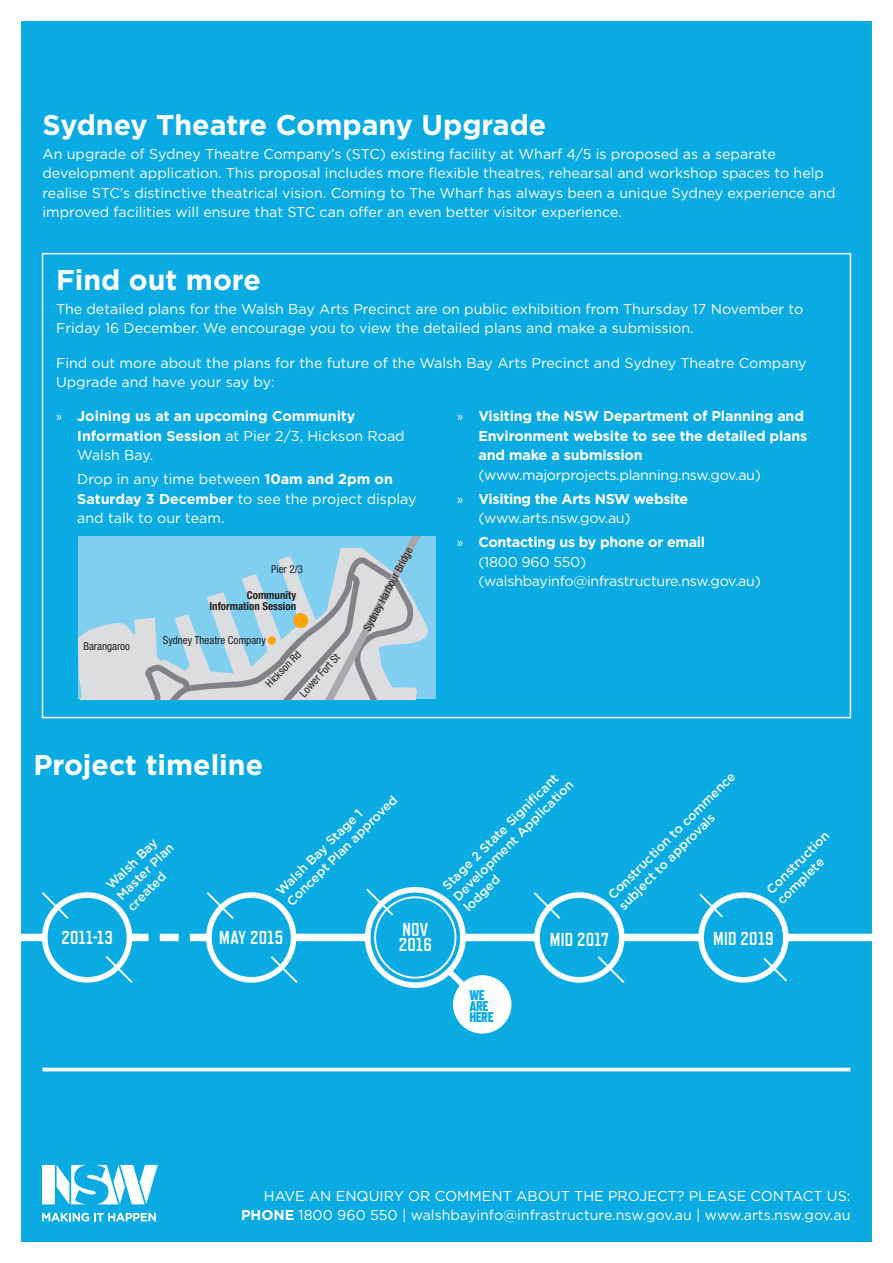
<style>
.page{position:relative;width:893px;height:1263px;background:#fff}
.page>*{position:absolute;margin:0;border:0;box-sizing:border-box;transform-origin:0 0}
.t1{font:700 28.5px "Gotham";color:#fff}
.Poster_Title{font:700 18.75px/15px "Refrigerator Deluxe";letter-spacing:.015em;color:#fff}
.Poster_Body{font:14.25px/19.5px "Gotham";color:#fff}
.t2{font:700 14.25px/19.5px "Gotham";letter-spacing:-.01em;color:#fff}
.Poster_Body_Bullet{font:14.25px/19.5px "Gotham";color:#fff}
.Poster_Body-2{font:14.25px/19.5px "Gotham";letter-spacing:-.02em;color:#fff}
.Poster_Body-3{font:800 14.25px/11.2px "Refrigerator Deluxe";letter-spacing:-.025em;color:#0aabe3}
.Poster_Body-4{font:500 12.75px/15px "Gotham";color:#fff}
.Poster_Body-5{font:condensed 10.95px "Helvetica Neue LT Std";color:#231f20}
.Poster_Body-6{font:700 condensed 10.95px/11.7px "Helvetica Neue LT Std";color:#231f20;text-align:right}
.s1{font-family:"Myriad Pro";font-weight:400}
.s2{font-weight:400}
.s3{font-weight:700}
.s4{font-family:"Myriad Pro"}
</style>
<div class="page">
<div style="left:21px;top:21px;width:851px;height:1221px;background:#0aabe3"></div>
<svg style="left:42px;top:1213px;width:114px;height:8px"></svg>
<svg style="left:42px;top:1165px;width:116px;height:39px"></svg>
<div style="left:42px;top:253px;width:809px;height:465px;border:2px solid #fff"></div>
<svg style="left:79px;top:547px;width:355px;height:152px;background:#a8d5e9"></svg>
<svg style="left:146px;top:536px;width:282px;height:163px;background:#a6cdde"></svg>
<div style="left:293px;top:613px;width:15px;height:15px;background:#ffa300;border-radius:50%"></div>
<div style="left:268px;top:636px;width:8px;height:9px;background:#ffa300;border-radius:50%"></div>
<hr style="left:43px;top:1068px;width:807px;height:3px;background:#fff">
<div style="left:251px;top:934px;width:621px;height:7px;background:#fff"></div>
<svg style="left:132px;top:934px;width:74px;height:7px"></svg>
<div style="left:21px;top:934px;width:66px;height:7px;background:#fff"></div>
<div style="left:537px;top:895px;width:85px;height:85px;background:#0aabe3;border-radius:50%"></div>
<div style="left:534px;top:892px;width:91px;height:91px;border:6px solid #fff;border-radius:50%"></div>
<svg style="left:533px;top:892px;width:29px;height:29px"></svg>
<div style="left:209px;top:895px;width:85px;height:85px;background:#0aabe3;border-radius:50%"></div>
<div style="left:206px;top:892px;width:90px;height:91px;border:6px solid #fff;border-radius:50%"></div>
<svg style="left:206px;top:892px;width:30px;height:29px"></svg>
<svg style="left:269px;top:954px;width:29px;height:29px"></svg>
<svg style="left:596px;top:954px;width:29px;height:29px"></svg>
<svg style="left:423px;top:933px;width:65px;height:66px"></svg>
<div style="left:370px;top:892px;width:90px;height:90px;background:#0aabe3;border-radius:50%"></div>
<div style="left:365px;top:887px;width:101px;height:101px;border:6px solid #fff;border-radius:50%"></div>
<div style="left:374px;top:896px;width:82px;height:82px;border:2px solid #fff;border-radius:50%"></div>
<div style="left:453px;top:975px;width:58px;height:59px;background:#fff;border-radius:50%"></div>
<svg style="left:366px;top:888px;width:29px;height:30px"></svg>
<div style="left:45px;top:895px;width:85px;height:85px;background:#0aabe3;border-radius:50%"></div>
<div style="left:42px;top:892px;width:90px;height:91px;border:6px solid #fff;border-radius:50%"></div>
<svg style="left:41px;top:892px;width:30px;height:29px"></svg>
<svg style="left:104px;top:954px;width:29px;height:29px"></svg>
<div style="left:701px;top:895px;width:85px;height:85px;background:#0aabe3;border-radius:50%"></div>
<div style="left:698px;top:892px;width:91px;height:91px;border:6px solid #fff;border-radius:50%"></div>
<svg style="left:699px;top:893px;width:26px;height:26px"></svg>
<svg style="left:761px;top:956px;width:26px;height:26px"></svg>
<h2 class="t1" style="left:43px;top:106px;width:505px">Sydney Theatre Company Upgrade</h2>
<p class="Poster_Body" style="left:43px;top:144px;width:794px">An upgrade of Sydney Theatre Company’s (STC) existing facility at Wharf 4/5 is proposed as a separate development application. This proposal includes more flexible theatres, rehearsal and workshop spaces to help realise STC’s distinctive theatrical vision. Coming to The Wharf has always been a unique Sydney experience and improved facilities will ensure that STC can offer an even better visitor experience.</p>
<h2 class="t1" style="left:56px;top:261px;width:206px">Find out more</h2>
<p class="Poster_Body" style="left:56px;top:299px;width:749px">The detailed plans for the Walsh Bay Arts Precinct are on public exhibition from Thursday 17 November to<br>Friday 16 December. We encourage you to view the detailed plans and make a submission.</p>
<p class="Poster_Body" style="left:56px;top:352px;width:752px">Find out more about the plans for the future of the Walsh Bay Arts Precinct and Sydney Theatre Company<br>Upgrade and have your say by:</p>
<p class="t2" style="left:77px;top:407px;width:329px;text-indent:-21px"><span class="s1">»</span> Joining us at an upcoming Community<br>Information Session <span class="s2">at Pier 2/3, Hickson Road<br>Walsh Bay.</span></p>
<p class="Poster_Body_Bullet" style="left:77px;top:469px;width:341px">Drop in any time between <span class="s3">10am and 2pm on<br>Saturday 3 December</span> to see the project display and talk to our team.</p>
<p class="t2" style="left:478px;top:407px;width:331px;text-indent:-21px"><span class="s1">»</span> Visiting the NSW Department of Planning and Environment website to see the detailed plans and make a submission <span class="s2">(www.majorprojects.planning.nsw.gov.au)</span></p>
<p class="t2" style="left:478px;top:489px;width:211px;text-indent:-21px"><span class="s1">»</span> Visiting the Arts NSW website <span class="s2">(www.arts.nsw.gov.au)</span></p>
<p class="Poster_Body-2" style="left:478px;top:532px;width:284px;text-indent:-21px"><span class="s4">»</span> <span class="s3">Contacting us by phone or email<br></span>(1800 960 550) (walshbayinfo@infrastructure.nsw.gov.au)</p>
<p class="Poster_Body-5" style="left:361px;top:627px;width:94px;rotate:-62deg">Sydney Harbour Bridge</p>
<p class="Poster_Body-5" style="left:271px;top:563px;width:33px">Pier 2/3</p>
<p class="Poster_Body-6" style="left:209px;top:589px;width:88px">Community<br>Information Session</p>
<p class="Poster_Body-5" style="left:83px;top:640px;width:48px">Barangaroo</p>
<p class="Poster_Body-5" style="left:163px;top:634px;width:104px">Sydney Theatre Company</p>
<p class="Poster_Body-5" style="left:263px;top:681px;width:47px;rotate:-46deg">Hickson Rd</p>
<p class="Poster_Body-5" style="left:297px;top:691px;width:55px;rotate:-48deg">Lower Fort St</p>
<h2 class="t1" style="left:34px;top:746px;width:231px">Project timeline</h2>
<p class="Poster_Body-4" style="left:439px;top:882px;width:165px;rotate:-45deg">Stage 2 State Signifi cant<br>Development Application lodged</p>
<p class="Poster_Body-4" style="left:605px;top:891px;width:175px;rotate:-45deg">Construction to commence subject to approvals</p>
<p class="Poster_Body-4" style="left:273px;top:888px;width:152px;rotate:-45deg">Walsh Bay Stage 1<br>Concept Plan approved</p>
<p class="Poster_Body-4" style="left:763px;top:886px;width:84px;rotate:-45deg">Construction complete</p>
<p class="Poster_Body-4" style="left:103px;top:882px;width:76px;rotate:-45deg">Walsh Bay<br>Master Plan created</p>
<p class="Poster_Title" style="left:62px;top:929px;width:53px">2011-13</p>
<p class="Poster_Title" style="left:713px;top:931px;width:62px">MID 2019</p>
<p class="Poster_Title" style="left:219px;top:929px;width:65px">MAY 2015</p>
<p class="Poster_Title" style="left:399px;top:922px;width:35px">NOV<br>2016</p>
<p class="Poster_Title" style="left:550px;top:932px;width:60px">MID 2017</p>
<p class="Poster_Body-3" style="left:469px;top:989px;width:26px">WE<br>ARE<br>HERE</p>
<h2 class="Poster_Body" style="left:264px;top:1185px;width:588px">HAVE AN ENQUIRY OR COMMENT ABOUT THE PROJECT? PLEASE CONTACT US:</h2>
<h2 class="Poster_Body" style="left:241px;top:1205px;width:611px"><span class="s3">PHONE</span> 1800 960 550 | walshbayinfo@infrastructure.nsw.gov.au | www.arts.nsw.gov.au</h2>
</div>
